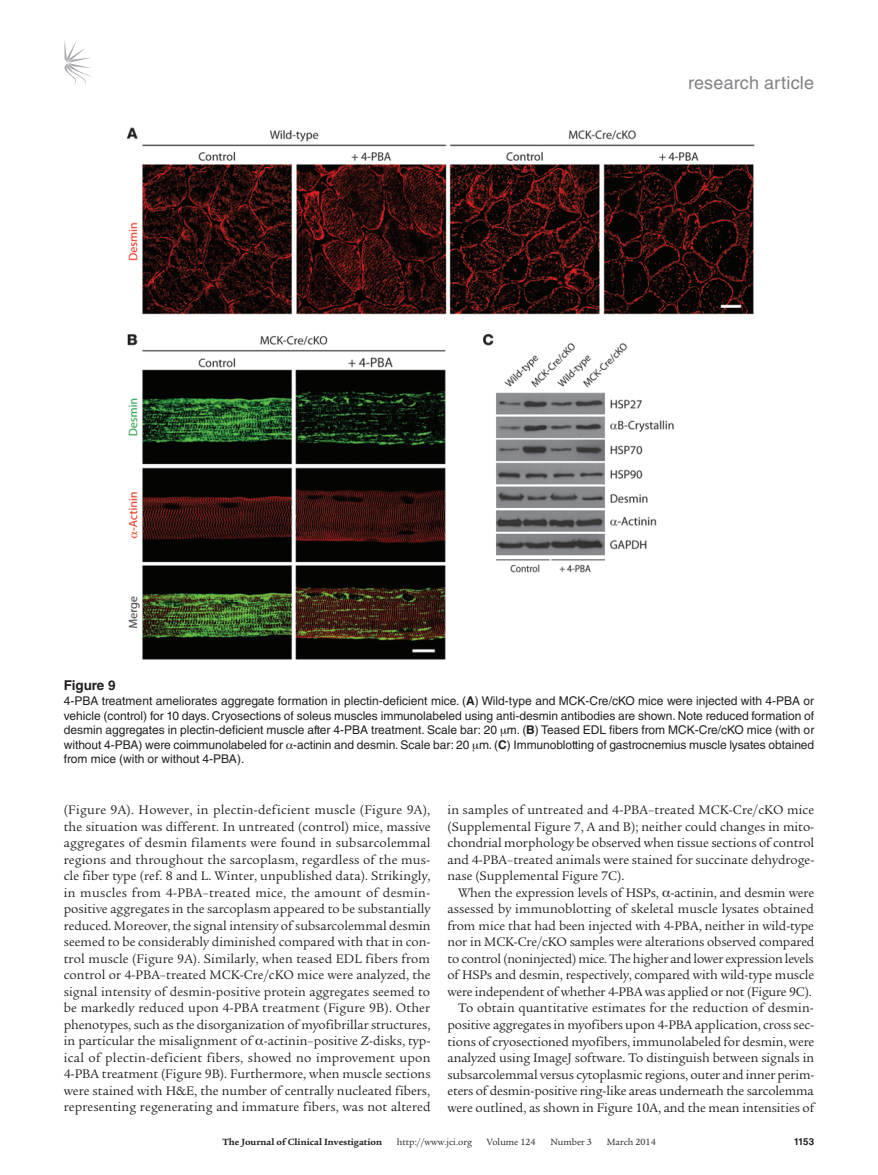
<style>
.page{position:relative;width:878px;height:1175px;background:#fff}
.page>*{position:absolute;margin:0;border:0;box-sizing:border-box;transform-origin:0 0}
.t1{font:18px "Helvetica LT Std";letter-spacing:.01em;color:#808285}
.t2{font:13.5px/16.5px "Legacy Serif Std";letter-spacing:-.005em;color:#231f20;text-align:justify}
.t3{font:700 13.5px "Helvetica LT Std";color:#231f20}
.t4{font:12px/14.7px "Helvetica LT Std";letter-spacing:-.005em;color:#231f20;text-align:justify}
.t5{font:9.75px "Legacy Serif Std";color:#231f20}
.t6{font:700 9.75px "Legacy Serif Std";color:#231f20}
.t7{font:700 9.75px "Helvetica LT Std";color:#231f20}
.s1{font-weight:700}
</style>
<div class="page">
<svg style="left:64px;top:40px;width:27px;height:45px"></svg>
<img style="left:126px;top:127px;width:629px;height:533px">
<h1 class="t1" style="left:688px;top:73px;width:127px">research article</h1>
<p class="t3" style="left:64px;top:677px;width:53px">Figure 9</p>
<p class="t4" style="left:64px;top:693px;width:752px">4-PBA treatment ameliorates aggregate formation in plectin-deficient mice. (<span class="s1">A</span>) Wild-type and MCK-Cre/cKO mice were injected with 4-PBA or vehicle (control) for 10 days. Cryosections of soleus muscles immunolabeled using anti-desmin antibodies are shown. Note reduced formation of desmin aggregates in plectin-deficient muscle after 4-PBA treatment. Scale bar: 20 m. (<span class="s1">B</span>) Teased EDL fibers from MCK-Cre/cKO mice (with or without 4-PBA) were coimmunolabeled for -actinin and desmin. Scale bar: 20 m. (<span class="s1">C</span>) Immunoblotting of gastrocnemius muscle lysates obtained from mice (with or without 4-PBA).</p>
<p class="t2" style="left:64px;top:802px;width:368px">(Figure 9A). However, in plectin-deficient muscle (Figure 9A), the situation was different. In untreated (control) mice, massive aggregates of desmin filaments were found in subsarcolemmal regions and throughout the sarcoplasm, regardless of the mus&shy;cle fiber type (ref. 8 and L. Winter, unpublished data). Strikingly, in muscles from 4-PBA–treated mice, the amount of desmin&shy;positive aggregates in the sarcoplasm appeared to be substantially reduced. Moreover, the signal intensity of subsarcolemmal desmin seemed to be considerably diminished compared with that in con&shy;trol muscle (Figure 9A). Similarly, when teased EDL fibers from control or 4-PBA–treated MCK-Cre/cKO mice were analyzed, the signal intensity of desmin-positive protein aggregates seemed to be markedly reduced upon 4-PBA treatment (Figure 9B). Other phenotypes, such as the disorganization of myofibrillar structures, in particular the misalignment of -actinin–positive Z-disks, typ&shy;ical of plectin-deficient fibers, showed no improvement upon 4-PBA treatment (Figure 9B). Furthermore, when muscle sections were stained with H&amp;E, the number of centrally nucleated fibers, representing regenerating and immature fibers, was not altered</p>
<p class="t2" style="left:447px;top:802px;width:368px">in samples of untreated and 4-PBA–treated MCK-Cre/cKO mice (Supplemental Figure 7, A and B); neither could changes in mito&shy;chondrial morphology be observed when tissue sections of control and 4-PBA–treated animals were stained for succinate dehydroge&shy;nase (Supplemental Figure 7C).</p>
<p class="t2" style="left:447px;top:884px;width:368px;text-align:right">When the expression levels of HSPs, -actinin, and desmin were assessed by immunoblotting of skeletal muscle lysates obtained from mice that had been injected with 4-PBA, neither in wild-type nor in MCK-Cre/cKO samples were alterations observed compared to control (noninjected) mice. The higher and lower expression levels of HSPs and desmin, respectively, compared with wild-type muscle were independent of whether 4-PBA was applied or not (Figure 9C).<br>To obtain quantitative estimates for the reduction of desmin&shy;positive aggregates in myofibers upon 4-PBA application, cross sec&shy;tions of cryosectioned myofibers, immunolabeled for desmin, were analyzed using ImageJ software. To distinguish between signals in subsarcolemmal versus cytoplasmic regions, outer and inner perim&shy;eters of desmin-positive ring-like areas underneath the sarcolemma were outlined, as shown in Figure 10A, and the mean intensities of</p>
<p class="t6" style="left:222px;top:1135px;width:161px">The Journal of Clinical Investigation</p>
<p class="t5" style="left:397px;top:1136px;width:77px">http://www.jci.org</p>
<p class="t5" style="left:486px;top:1136px;width:50px">Volume 124</p>
<p class="t5" style="left:550px;top:1136px;width:43px">Number 3</p>
<p class="t5" style="left:606px;top:1136px;width:51px">March 2014</p>
<p class="t7" style="left:793px;top:1135px;width:22px">1153</p>
</div>
